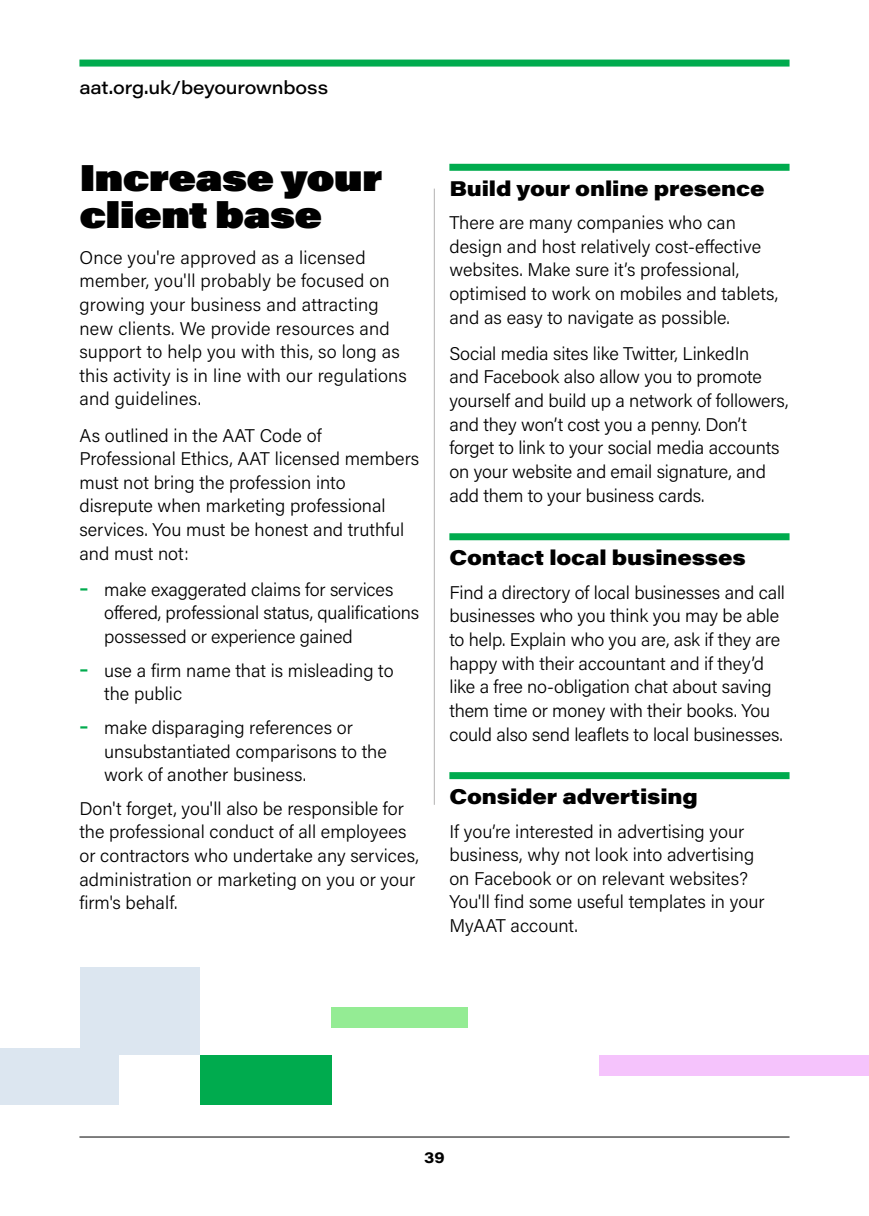
<style>
.page{position:relative;width:869px;height:1216px;background:#fff}
.page>*{position:absolute;margin:0;border:0;box-sizing:border-box;transform-origin:0 0}
.t1{font:900 36.75px/36.8px "Acumin Pro Wide";letter-spacing:-.025em;color:#000}
.t2{font:900 21px "Acumin Pro Wide";letter-spacing:-.005em;color:#000}
.t3{font:300 18.38px/23.6px "Acumin Pro";color:#000}
.t4{font:500 18.38px "Acumin Pro Wide";letter-spacing:-.01em;color:#000}
.t5{font:700 15.75px "Acumin Pro Wide";color:#000}
.s1{font-weight:700;color:#00ab4e}
</style>
<div class="page">
<div style="left:0;top:967px;width:199px;height:137px;background:#dce6f0"></div>
<div style="left:599px;top:1055px;width:269px;height:20px;background:#f5c3fc"></div>
<div style="left:331px;top:1007px;width:136px;height:20px;background:#94ec94"></div>
<div style="left:199px;top:1055px;width:132px;height:49px;background:#00ab4e"></div>
<div style="left:119px;top:1055px;width:80px;height:49px;background:#fff"></div>
<div style="left:0;top:967px;width:79px;height:80px;background:#fff"></div>
<hr style="left:434px;top:189px;width:1px;height:615px;background:#b3b2b2">
<div style="left:449px;top:164px;width:340px;height:7px;background:#00ab4e"></div>
<div style="left:449px;top:533px;width:340px;height:7px;background:#00ab4e"></div>
<div style="left:449px;top:772px;width:340px;height:7px;background:#00ab4e"></div>
<hr style="left:79px;top:1136px;width:710px;height:1px;background:#000">
<div style="left:79px;top:60px;width:710px;height:7px;background:#00ab4e"></div>
<p class="t4" style="left:79px;top:74px;width:250px">aat.org.uk/beyourownboss</p>
<h1 class="t1" style="left:79px;top:157px;width:305px">Increase your client base</h1>
<p class="t3" style="left:79px;top:245px;width:329px">Once you're approved as a licensed member, you'll probably be focused on growing your business and attracting new clients. We provide resources and support to help you with this, so long as this activity is in line with our regulations and guidelines.</p>
<p class="t3" style="left:79px;top:422px;width:341px">As outlined in the AAT Code of Professional Ethics, AAT licensed members must not bring the profession into disrepute when marketing professional services. You must be honest and truthful and must not:</p>
<p class="t3" style="left:104px;top:577px;width:316px;text-indent:-25px"><span class="s1">–</span> make exaggerated claims for services offered, professional status, qualifications possessed or experience gained</p>
<p class="t3" style="left:104px;top:657px;width:291px;text-indent:-25px"><span class="s1">–</span> use a firm name that is misleading to the public</p>
<p class="t3" style="left:104px;top:715px;width:284px;text-indent:-25px"><span class="s1">–</span> make disparaging references or unsubstantiated comparisons to the work of another business.</p>
<p class="t3" style="left:79px;top:795px;width:341px">Don't forget, you'll also be responsible for the professional conduct of all employees or contractors who undertake any services, administration or marketing on you or your firm's behalf.</p>
<p class="t2" style="left:449px;top:172px;width:316px">Build your online presence</p>
<p class="t3" style="left:449px;top:210px;width:330px">There are many companies who can design and host relatively cost-effective websites. Make sure it’s professional, optimised to work on mobiles and tablets, and as easy to navigate as possible.</p>
<p class="t3" style="left:449px;top:341px;width:340px">Social media sites like Twitter, LinkedIn<br>and Facebook also allow you to promote yourself and build up a network of followers, and they won’t cost you a penny. Don’t forget to link to your social media accounts on your website and email signature, and add them to your business cards.</p>
<p class="t2" style="left:449px;top:542px;width:298px">Contact local businesses</p>
<p class="t3" style="left:449px;top:579px;width:337px">Find a directory of local businesses and call businesses who you think you may be able to help. Explain who you are, ask if they are happy with their accountant and if they’d like a free no-obligation chat about saving them time or money with their books. You could also send leaflets to local businesses.</p>
<p class="t2" style="left:449px;top:780px;width:250px">Consider advertising</p>
<p class="t3" style="left:449px;top:818px;width:316px">If you’re interested in advertising your business, why not look into advertising on Facebook or on relevant websites?<br>You'll find some useful templates in your MyAAT account.</p>
<p class="t5" style="left:424px;top:1145px;width:22px">39</p>
</div>
